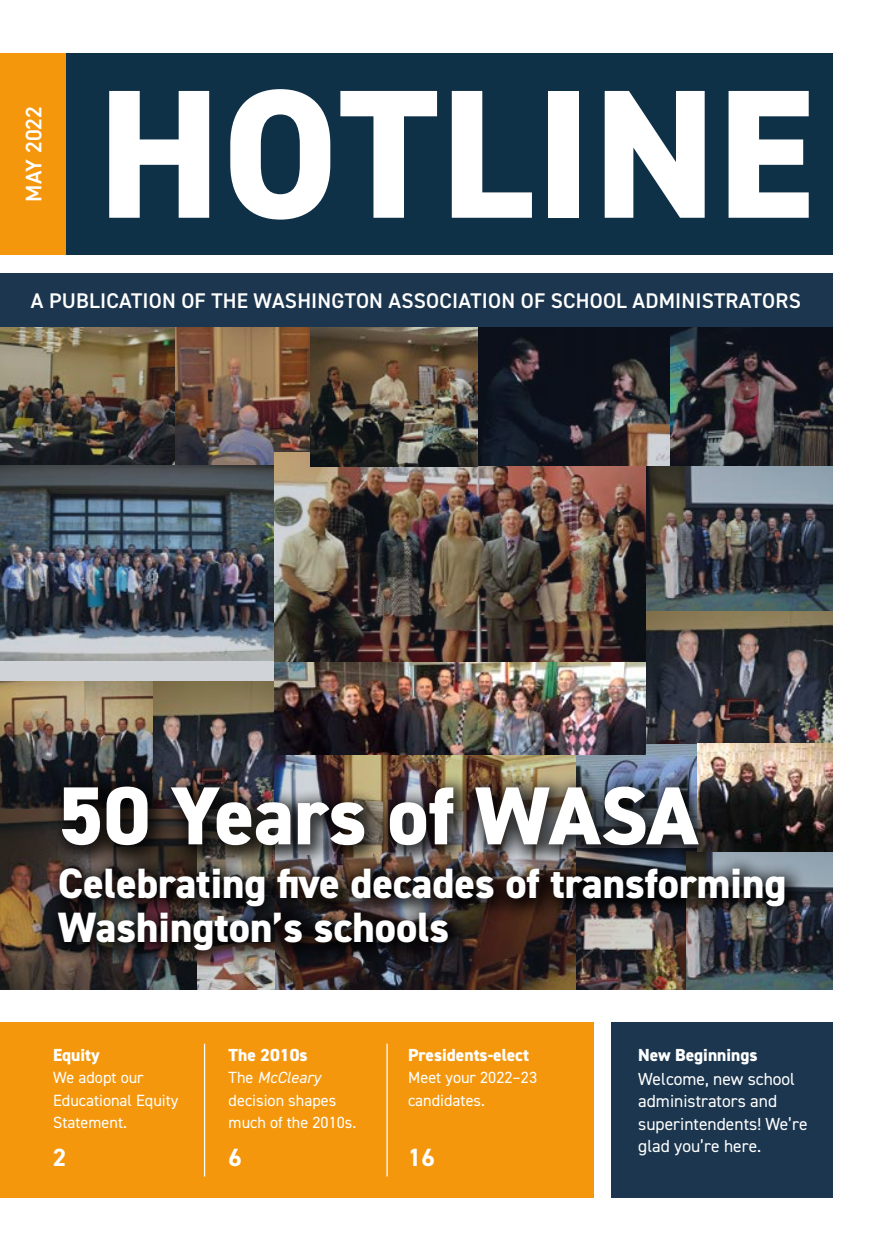
<style>
.page{position:relative;width:886px;height:1251px;background:#fff}
.page>*{position:absolute;margin:0;border:0;box-sizing:border-box;transform-origin:0 0}
.t1{font:800 183.75px "DIN2014";letter-spacing:.01em;color:#fff}
.t2{font:800 82.5px "DIN2014";color:#fff}
.t3{font:800 42.5px/43.8px "DIN2014";color:#fff}
.t4{font:700 25px "DIN2014";color:#fff}
.t5{font:600 22.5px "DIN2014";color:#fff}
.t6{font:600 21.25px "DIN2014";letter-spacing:.01em;color:#fff}
.t7{font:17.5px/22.5px "DIN2014";color:#fff}
.t8{font:800 17.5px "DIN2014";color:#fff}
.t9{font:16.25px/22.5px "DIN2014";color:#fff}
.s1{font-style:italic}
</style>
<div class="page">
<div style="left:65px;top:53px;width:768px;height:202px;background:#0f3148"></div>
<div style="left:0;top:1022px;width:594px;height:176px;background:#f4970c"></div>
<div style="left:611px;top:1022px;width:222px;height:176px;background:#1b364e"></div>
<div style="left:0;top:53px;width:65px;height:202px;background:#f4970c"></div>
<hr style="left:204px;top:1044px;width:1px;height:132px;background:#fff">
<hr style="left:386px;top:1044px;width:2px;height:132px;background:#fff">
<div style="left:0;top:273px;width:833px;height:54px;background:#1b364e"></div>
<img style="left:0;top:327px;width:833px;height:663px">
<img style="left:275px;top:663px;width:371px;height:91px">
<img style="left:697px;top:743px;width:136px;height:109px">
<div style="left:44px;top:771px;width:763px;height:201px;background:#000;opacity:.75"></div>
<h3 class="t5" style="left:19px;top:202px;width:97px;rotate:-90deg">MAY 2022</h3>
<h1 class="t1" style="left:98px;top:32px;width:716px">HOTLINE</h1>
<h3 class="t6" style="left:31px;top:287px;width:771px">A PUBLICATION OF THE WASHINGTON ASSOCIATION OF SCHOOL ADMINISTRATORS</h3>
<h2 class="t2" style="left:58px;top:761px;width:642px">50 Years of WASA</h2>
<h3 class="t3" style="left:58px;top:861px;width:730px">Celebrating five decades of transforming<br>Washington’s schools</h3>
<p class="t8" style="left:53px;top:1043px;width:48px">Equity</p>
<p class="t9" style="left:53px;top:1066px;width:127px">We adopt our<br>Educational Equity<br>Statement.</p>
<h3 class="t4" style="left:53px;top:1141px;width:15px">2</h3>
<p class="t8" style="left:229px;top:1043px;width:80px">The 2010s</p>
<p class="t9" style="left:229px;top:1066px;width:129px">The <span class="s1">McCleary </span>decision shapes much of the 2010s.</p>
<h3 class="t4" style="left:228px;top:1141px;width:15px">6</h3>
<p class="t8" style="left:408px;top:1043px;width:122px">Presidents-elect</p>
<p class="t9" style="left:408px;top:1066px;width:130px">Meet your 2022–23 candidates.</p>
<h3 class="t4" style="left:408px;top:1141px;width:28px">16</h3>
<p class="t8" style="left:638px;top:1043px;width:121px">New Beginnings</p>
<p class="t7" style="left:638px;top:1067px;width:171px">Welcome, new school administrators and superintendents! We’re glad you’re here.</p>
</div>
